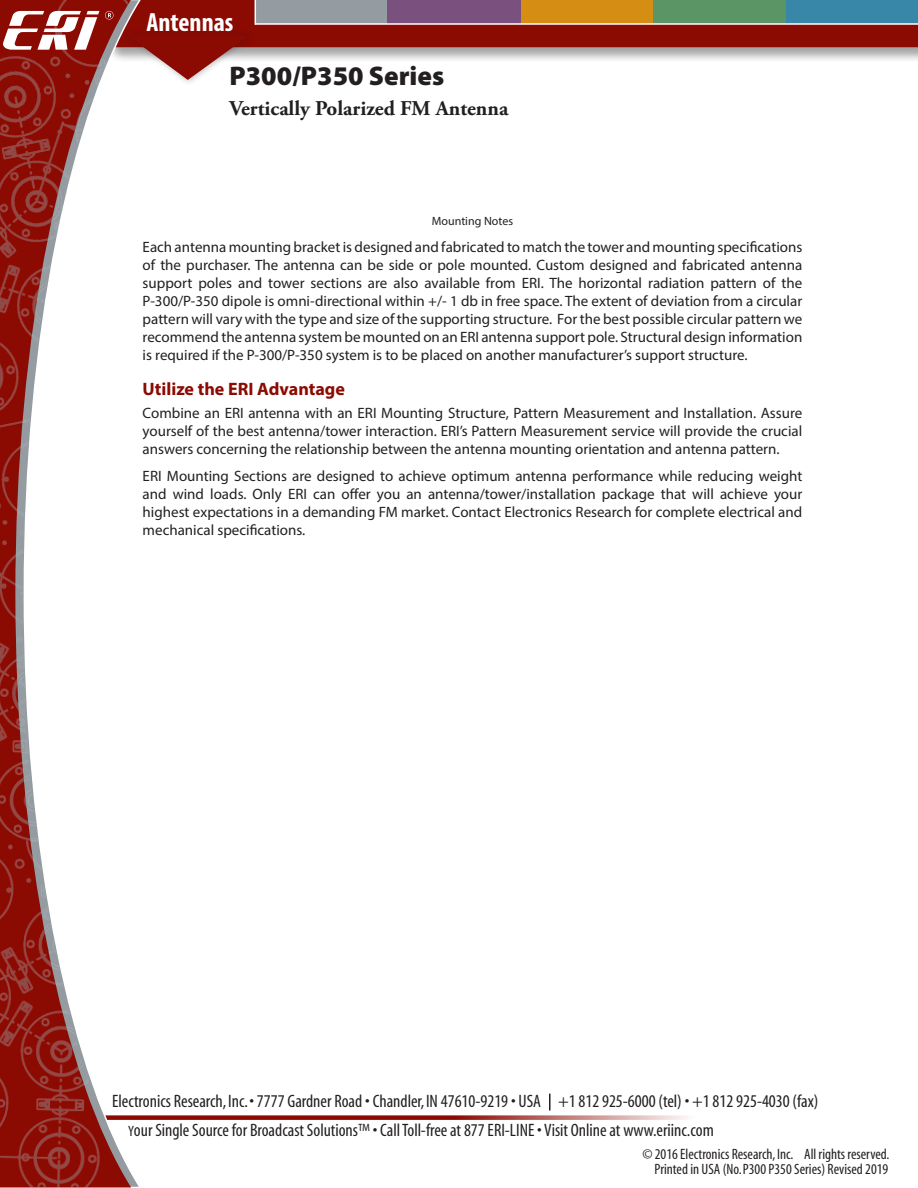
<style>
.page{position:relative;width:918px;height:1188px;background:#fff}
.page>*{position:absolute;margin:0;border:0;box-sizing:border-box;transform-origin:0 0}
.t1{font:900 27px "Myriad Pro";color:#231f20}
.t2{font:700 condensed 26.4px "Myriad Pro";color:#fff}
.t3{font:700 21px "Adobe Garamond Pro";color:#231f20}
.t4{font:condensed 18px/29.1px "Myriad";color:#231f20}
.t5{font:700 18px "Myriad Pro";color:#8b0a02}
.t6{font:15px/18px "Myriad Pro";color:#231f20;text-align:justify}
.t7{font:condensed 15px/15px "Myriad";color:#231f20;text-align:right}
.t8{font:12px "Myriad Pro";color:#231f20}
.s1{font-size:15px}
</style>
<div class="page">
<svg style="left:143px;top:1115px;width:543px;height:5px;background:#ab4f49"></svg>
<img style="left:0;top:0;width:101px;height:429px">
<img style="left:0;top:429px;width:39px;height:410px">
<svg style="left:2px;top:0;width:916px;height:80px"></svg>
<img style="left:0;top:839px;width:137px;height:349px">
<svg style="left:549px;top:1094px;width:1px;height:17px"></svg>
<h2 class="t2" style="left:146px;top:5px;width:89px">Antennas</h2>
<h1 class="t1" style="left:230px;top:58px;width:216px">P300/P350 Series</h1>
<h3 class="t3" style="left:230px;top:96px;width:280px">Vertically Polarized FM Antenna</h3>
<p class="t8" style="left:432px;top:214px;width:83px">Mounting Notes</p>
<p class="t6" style="left:143px;top:238px;width:661px">Each antenna mounting bracket is designed and fabricated to match the tower and mounting specifications of the purchaser. The antenna can be side or pole mounted. Custom designed and fabricated antenna support poles and tower sections are also available from ERI. The horizontal radiation pattern of the P-300/P-350 dipole is omni-directional within +/- 1 db in free space. The extent of deviation from a circular pattern will vary with the type and size of the supporting structure. For the best possible circular pattern we recommend the antenna system be mounted on an ERI antenna support pole. Structural design information is required if the P-300/P-350 system is to be placed on another manufacturer’s support structure.</p>
<p class="t5" style="left:143px;top:377px;width:204px">Utilize the ERI Advantage</p>
<p class="t6" style="left:143px;top:403px;width:661px">Combine an ERI antenna with an ERI Mounting Structure, Pattern Measurement and Installation. Assure yourself of the best antenna/tower interaction. ERI’s Pattern Measurement service will provide the crucial answers concerning the relationship between the antenna mounting orientation and antenna pattern.</p>
<p class="t6" style="left:143px;top:466px;width:661px">ERI Mounting Sections are designed to achieve optimum antenna performance while reducing weight and wind loads. Only ERI can offer you an antenna/tower/installation package that will achieve your highest expectations in a demanding FM market. Contact Electronics Research for complete electrical and mechanical specifications.</p>
<p class="t4" style="left:128px;top:1087px;width:692px;text-indent:-16px">Electronics Research, Inc. • 7777 Gardner Road • Chandler, IN 47610-9219 • USA +1 812 925-6000 (tel) • +1 812 925-4030 (fax)<br><span class="s1">Y</span>our Single Source for Broadcast Solutions™ • Call Toll-free at 877 ERI-LINE • Visit Online at www.eriinc.com</p>
<p class="t7" style="left:642px;top:1147px;width:249px">© 2016 Electronics Research, Inc. All rights reserved.<br>Printed in USA (No. P300 P350 Series) Revised 2019</p>
</div>
